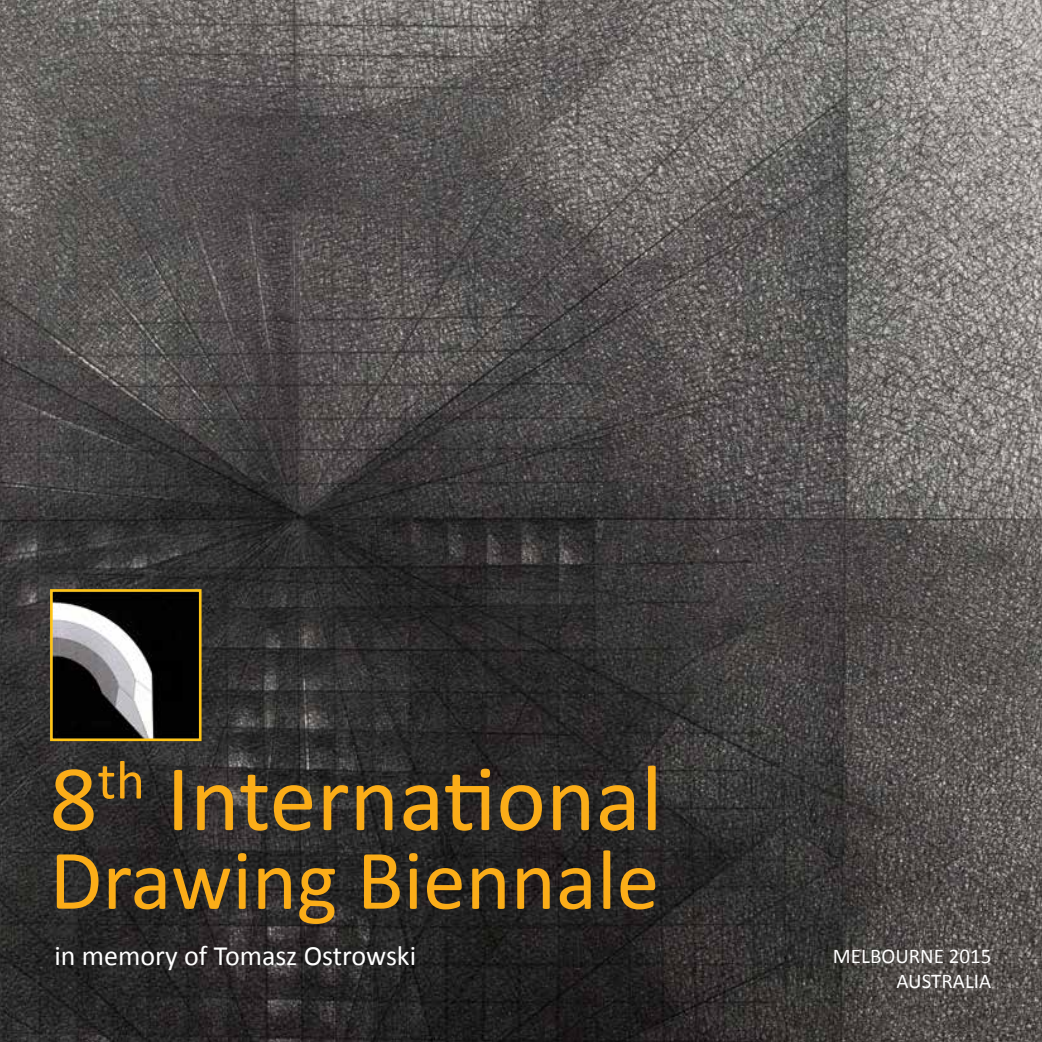
<style>
.page{position:relative;width:1042px;height:1042px;background:#fff}
.page>*{position:absolute;margin:0;border:0;box-sizing:border-box;transform-origin:0 0}
.t1{font:94.5px "Calibri";color:#fbad18}
.t2{font:85.75px "Calibri";color:#fbad18}
.t3{font:28px "Calibri";color:#fff}
.t4{font:21px/25.2px "Calibri";color:#fff;text-align:right}
</style>
<div class="page">
<img style="left:0;top:0;width:1042px;height:1042px">
<img style="left:54px;top:593px;width:144px;height:144px">
<div style="left:50px;top:589px;width:152px;height:152px;border:3px solid #ffc415"></div>
<h1 class="t1" style="left:50px;top:739px;width:614px">8<sup>th</sup> International</h1>
<h2 class="t2" style="left:50px;top:826px;width:611px">Drawing Biennale</h2>
<p class="t3" style="left:54px;top:937px;width:363px">in memory of Tomasz Ostrowski</p>
<p class="t4" style="left:833px;top:943px;width:160px">MELBOURNE 2015<br>AUSTRALIA</p>
</div>
